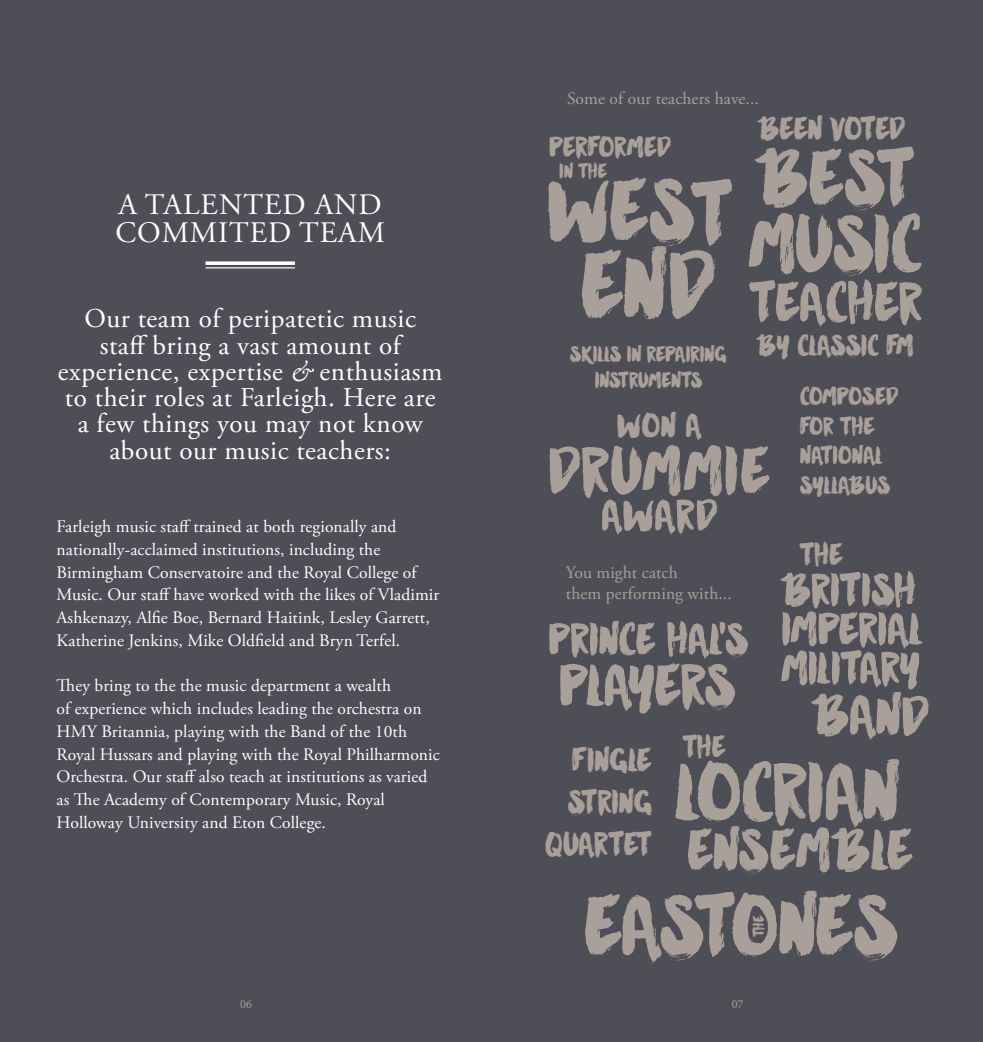
<style>
.page{position:relative;width:983px;height:1042px;background:#fff}
.page>*{position:absolute;margin:0;border:0;box-sizing:border-box;transform-origin:0 0}
.t1{font:114.8px "Manhattan Darling";color:#a9a09a}
.t2{font:105px "Manhattan Darling";color:#a9a09a}
.t3{font:102.02px "Manhattan Darling";color:#a9a09a}
.t4{font:96.95px "Manhattan Darling";color:#a9a09a}
.t5{font:94.33px "Manhattan Darling";color:#a9a09a}
.t6{font:78.75px "Manhattan Darling";letter-spacing:.02em;color:#a9a09a}
.t7{font:71.05px "Manhattan Darling";letter-spacing:-.005em;color:#a9a09a}
.t8{font:69.65px "Manhattan Darling";color:#a9a09a}
.t9{font:67.38px "Manhattan Darling";color:#a9a09a}
.t10{font:66.5px "Manhattan Darling";color:#a9a09a}
.t11{font:53.9px/39px "Manhattan Darling";color:#a9a09a}
.t12{font:53.2px "Manhattan Darling";color:#a9a09a}
.t13{font:52.5px "Manhattan Darling";letter-spacing:.03em;color:#a9a09a}
.t14{font:40.25px "Manhattan Darling";color:#a9a09a}
.t15{font:39.55px/41.6px "Manhattan Darling";color:#a9a09a;text-align:right}
.t16{font:38.5px "Manhattan Darling";color:#a9a09a}
.t17{font:36.93px "Manhattan Darling";color:#a9a09a}
.t18{font:36.57px "Manhattan Darling";color:#a9a09a}
.t19{font:35px "Manhattan Darling";color:#a9a09a}
.t20{font:34.12px "Manhattan Darling";letter-spacing:.01em;color:#a9a09a}
.t21{font:29.75px/29.8px "Manhattan Darling";color:#a9a09a}
.t22{font:29.75px/28px "Adobe Garamond Pro";letter-spacing:.035em;color:#fff}
.t23{font:27.12px/26.2px "Adobe Garamond Pro";letter-spacing:.02em;color:#fff;text-align:center}
.t24{font:26.25px/26.2px "Manhattan Darling";color:#a9a09a;text-align:center}
.t25{font:24.5px "Manhattan Darling";color:#a9a09a}
.t26{font:18.38px "Manhattan Darling";color:#a9a09a}
.t27{font:17.5px/22.8px "Adobe Garamond Pro";letter-spacing:.005em;color:#fff}
.t28{font:17.5px/21px "Adobe Garamond Pro";letter-spacing:.005em;color:#a9a09a}
.t29{font:12.25px "Minion Pro";color:#a9a09a}
.s1{font-style:italic}
</style>
<div class="page">
<div style="left:0;top:0;width:982px;height:1042px;background:#4e4e56"></div>
<svg style="left:205px;top:261px;width:90px;height:4px"></svg>
<hr style="left:205px;top:267px;width:90px;height:1px;background:#fff">
<h3 class="t22" style="left:115px;top:191px;width:271px">A TALENTED AND<br>COMMITED TEAM</h3>
<h3 class="t23" style="left:58px;top:307px;width:386px">Our team of peripatetic music staff bring a vast amount of experience, expertise <span class="s1">&amp;</span> enthusiasm to their roles at Farleigh. Here are a few things you may not know about our music teachers:</h3>
<p class="t27" style="left:57px;top:516px;width:384px">Farleigh music staff trained at both regionally and nationally-acclaimed institutions, including the Birmingham Conservatoire and the Royal College of Music. Our staff have worked with the likes of Vladimir Ashkenazy, Alfie Boe, Bernard Haitink, Lesley Garrett, Katherine Jenkins, Mike Oldfield and Bryn Terfel.</p>
<p class="t27" style="left:57px;top:675px;width:384px">They bring to the the music department a wealth<br>of experience which includes leading the orchestra on HMY Britannia, playing with the Band of the 10th Royal Hussars and playing with the Royal Philharmonic Orchestra. Our staff also teach at institutions as varied as The Academy of Contemporary Music, Royal Holloway University and Eton College.</p>
<p class="t28" style="left:567px;top:88px;width:193px">Some of our teachers have...</p>
<h3 class="t20" style="left:549px;top:134px;width:123px">PERFORMED</h3>
<h3 class="t25" style="left:559px;top:162px;width:49px">IN THE</h3>
<h2 class="t2" style="left:548px;top:172px;width:186px">WEST</h2>
<h1 class="t1" style="left:581px;top:243px;width:135px">END</h1>
<h3 class="t16" style="left:758px;top:114px;width:148px">BEEN VOTED</h3>
<h3 class="t5" style="left:756px;top:143px;width:159px">BEST</h3>
<h3 class="t5" style="left:748px;top:209px;width:175px">MUSIC</h3>
<h3 class="t10" style="left:748px;top:278px;width:174px">TEACHER</h3>
<h3 class="t19" style="left:756px;top:333px;width:158px">BY CLASSIC FM</h3>
<h3 class="t24" style="left:570px;top:344px;width:158px">SKILLS IN REPAIRING<br>INSTRUMENTS</h3>
<h3 class="t21" style="left:800px;top:385px;width:99px">COMPOSED<br>FOR THE<br>NATIONAL<br>SYLLABUS</h3>
<h3 class="t14" style="left:617px;top:411px;width:86px">WON A</h3>
<h3 class="t6" style="left:549px;top:442px;width:222px">DRUMMIE</h3>
<h3 class="t13" style="left:601px;top:496px;width:117px">AWARD</h3>
<h3 class="t17" style="left:799px;top:541px;width:45px">THE</h3>
<p class="t28" style="left:565px;top:563px;width:167px">You might catch<br>them performing with...</p>
<h3 class="t11" style="left:781px;top:577px;width:143px">BRITISH<br>IMPERIAL<br>MILITARY</h3>
<h3 class="t12" style="left:548px;top:619px;width:200px">PRINCE HAL'S</h3>
<h3 class="t7" style="left:559px;top:659px;width:176px">PLAYERS</h3>
<h3 class="t9" style="left:811px;top:690px;width:118px">BAND</h3>
<h3 class="t18" style="left:682px;top:733px;width:45px">THE</h3>
<h3 class="t15" style="left:545px;top:744px;width:108px">FINGLE<br>STRING<br>QUARTET</h3>
<h3 class="t4" style="left:675px;top:756px;width:225px">LOCRIAN</h3>
<h3 class="t8" style="left:687px;top:824px;width:226px">ENSEMBLE</h3>
<h3 class="t3" style="left:584px;top:888px;width:313px">EASTONES</h3>
<p class="t26" style="left:751px;top:937px;width:23px;rotate:-90deg">THE</p>
<p class="t29" style="left:240px;top:996px;width:13px">06</p>
<p class="t29" style="left:731px;top:996px;width:13px">07</p>
</div>
